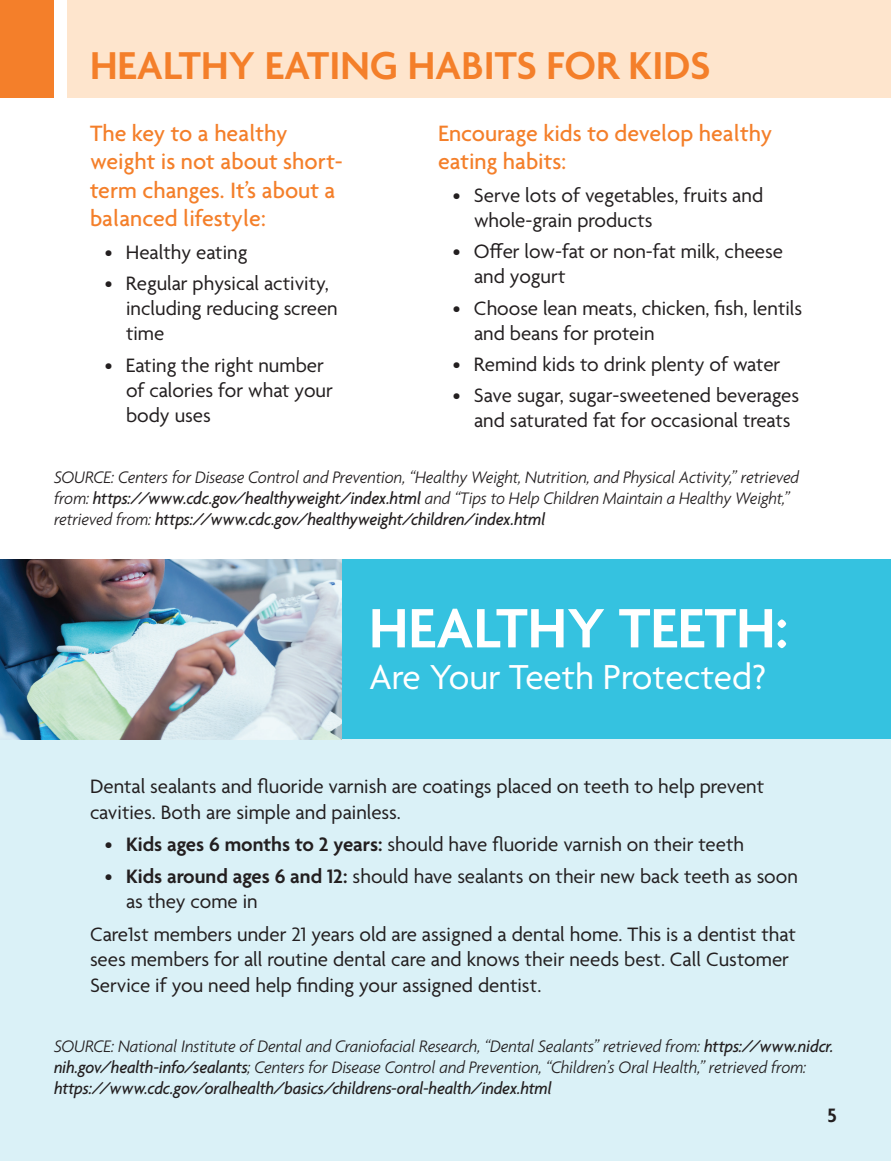
<style>
.page{position:relative;width:891px;height:1161px;background:#fff}
.page>*{position:absolute;margin:0;border:0;box-sizing:border-box;transform-origin:0 0}
.Body_Light_14{font:600 60px "Agenda";color:#fff}
.Body_Light_14-2{font:600 42px "Agenda";color:#f47f2a}
.Body_Light_14-3{font:37.5px "Agenda";color:#fff}
.t1{font:500 24px/28.5px "Agenda";color:#f47f2a}
.t2{font:21px/25.2px "Agenda";color:#231f20}
.t3{font:600 21px "Agenda";color:#231f20}
.Source{font:italic 300 18px/21px "Agenda";letter-spacing:-.015em;color:#231f20;scale:.95 1}
.s1{font-weight:500}
.s2{font-weight:600}
</style>
<div class="page">
<div style="left:0;top:722px;width:891px;height:439px;background:#daf1f7"></div>
<div style="left:50px;top:0;width:841px;height:98px;background:#fee5cd"></div>
<div style="left:272px;top:560px;width:619px;height:179px;background:#35c2e0"></div>
<div style="left:0;top:0;width:60px;height:98px;background:#f47f2a"></div>
<div style="left:54px;top:0;width:12px;height:98px;background:#fff"></div>
<img style="left:0;top:559px;width:342px;height:180px">
<p class="Body_Light_14-2" style="left:90px;top:43px;width:622px">HEALTHY EATING HABITS FOR KIDS</p>
<p class="t1" style="left:90px;top:118px;width:254px">The key to a healthy weight is not about short&shy;term changes. It’s about a balanced lifestyle:</p>
<p class="t2" style="left:105px;top:241px;width:144px">• Healthy eating</p>
<p class="t2" style="left:126px;top:272px;width:213px;text-indent:-21px">• Regular physical activity, including reducing screen time</p>
<p class="t2" style="left:126px;top:354px;width:208px;text-indent:-21px">• Eating the right number of calories for what your body uses</p>
<p class="t1" style="left:438px;top:118px;width:336px">Encourage kids to develop healthy eating habits:</p>
<p class="t2" style="left:474px;top:184px;width:291px;text-indent:-21px">• Serve lots of vegetables, fruits and whole-grain products</p>
<p class="t2" style="left:474px;top:240px;width:311px;text-indent:-21px">• Offer low-fat or non-fat milk, cheese and yogurt</p>
<p class="t2" style="left:474px;top:297px;width:330px;text-indent:-21px">• Choose lean meats, chicken, fish, lentils and beans for protein</p>
<p class="t2" style="left:453px;top:353px;width:329px">• Remind kids to drink plenty of water</p>
<p class="t2" style="left:453px;top:384px;width:348px;text-align:center">• Save sugar, sugar-sweetened beverages and saturated fat for occasional treats</p>
<p class="Source" style="left:54px;top:467px;width:786px">SOURCE: Centers for Disease Control and Prevention, “Healthy Weight, Nutrition, and Physical Activity,” retrieved from: <span class="s1">https://www.cdc.gov/healthyweight/index.html</span> and “Tips to Help Children Maintain a Healthy Weight,” retrieved from: <span class="s1">https://www.cdc.gov/healthyweight/children/index.html</span></p>
<p class="Body_Light_14" style="left:369px;top:596px;width:421px">HEALTHY TEETH:</p>
<p class="Body_Light_14-3" style="left:369px;top:657px;width:399px">Are Your Teeth Protected?</p>
<p class="t2" style="left:90px;top:775px;width:676px">Dental sealants and fluoride varnish are coatings placed on teeth to help prevent cavities. Both are simple and painless.</p>
<p class="t2" style="left:105px;top:833px;width:641px">• <span class="s2">Kids ages 6 months to 2 years:</span> should have fluoride varnish on their teeth</p>
<p class="t2" style="left:126px;top:865px;width:673px;text-indent:-21px">• <span class="s2">Kids around ages 6 and 12:</span> should have sealants on their new back teeth as soon as they come in</p>
<p class="t2" style="left:90px;top:923px;width:707px">Care1st members under 21 years old are assigned a dental home. This is a dentist that sees members for all routine dental care and knows their needs best. Call Customer<br>Service if you need help finding your assigned dentist.</p>
<p class="Source" style="left:54px;top:1035px;width:822px">SOURCE: National Institute of Dental and Craniofacial Research, “Dental Sealants” retrieved from: <span class="s1">https://www.nidcr. nih.gov/health-info/sealants</span>; Centers for Disease Control and Prevention, “Children’s Oral Health,” retrieved from: <span class="s1">https://www.cdc.gov/oralhealth/basics/childrens-oral-health/index.html</span></p>
<p class="t3" style="left:827px;top:1104px;width:11px">5</p>
</div>
